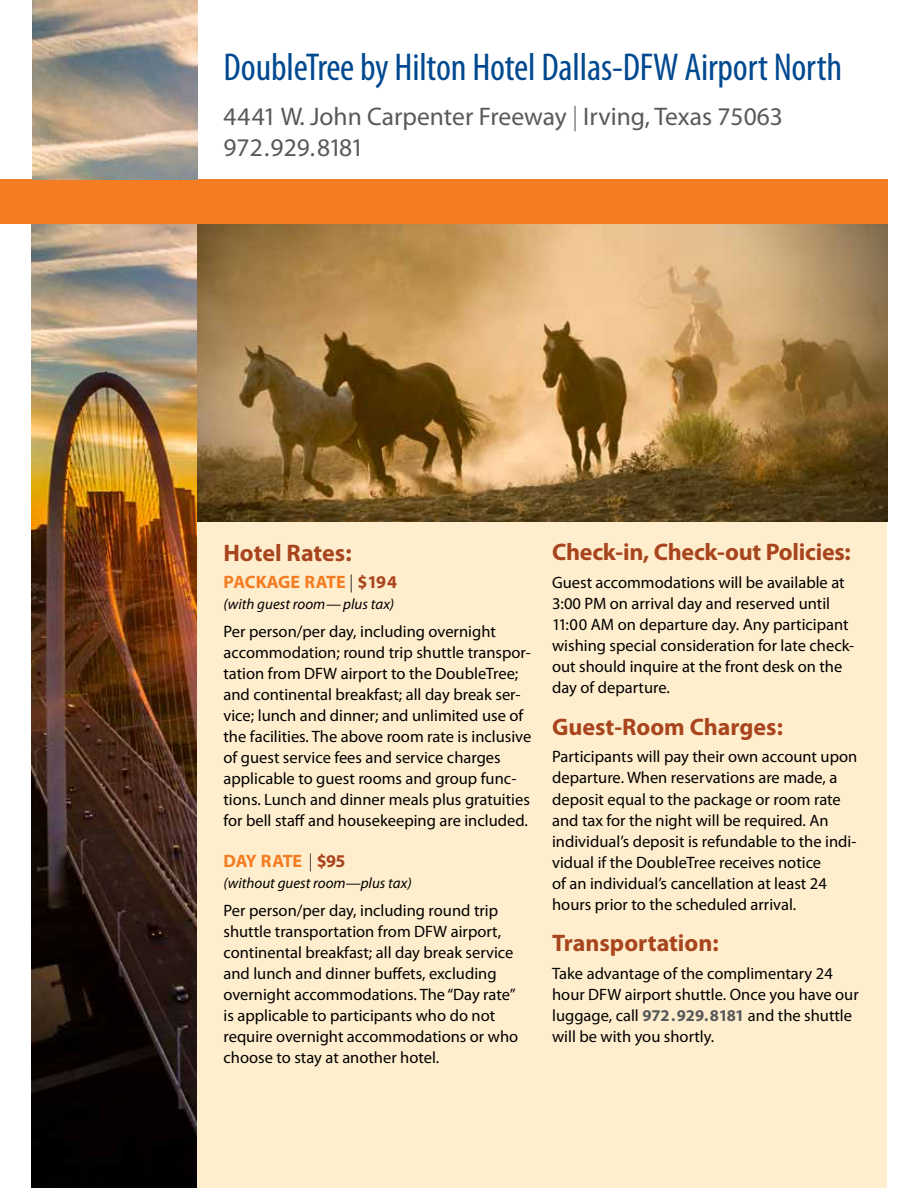
<style>
.page{position:relative;width:918px;height:1188px;background:#fff}
.page>*{position:absolute;margin:0;border:0;box-sizing:border-box;transform-origin:0 0}
.t1{font:condensed 39px "Myriad Pro";letter-spacing:-.005em;color:#004990}
.t2{font:25.5px/31.5px "Myriad Pro";color:#58595b}
.t3{font:700 24px "Myriad Pro";letter-spacing:-.005em;color:#a8451e}
.t4{font:700 18px "Myriad Pro";color:#f47c23}
.t5{font:700 18px "Myriad Pro";letter-spacing:-.02em;color:#f47c23}
.t6{font:16.5px/21px "Myriad Pro";color:#000}
.t7{font:italic 15px "Myriad Pro";color:#000}
.s1{font-weight:300}
.s2{font-weight:300;color:#000}
.s3{color:#a8451e}
.s4{font-weight:700;color:#58595b}
</style>
<div class="page">
<div style="left:161px;top:207px;width:726px;height:981px;background:#ffeecd"></div>
<img style="left:197px;top:224px;width:690px;height:297px">
<div style="left:0;top:180px;width:887px;height:44px;background:#f47c23"></div>
<img style="left:32px;top:0;width:166px;height:180px">
<img style="left:31px;top:224px;width:166px;height:964px">
<h1 class="t1" style="left:224px;top:43px;width:620px">DoubleTree by Hilton Hotel Dallas-DFW Airport North</h1>
<h2 class="t2" style="left:224px;top:100px;width:561px">4441 W. John Carpenter Freeway <span class="s1">|</span> Irving, Texas 75063<br>972.929.8181</h2>
<h3 class="t3" style="left:224px;top:537px;width:130px">Hotel Rates:</h3>
<p class="t4" style="left:224px;top:571px;width:175px">PACKAGE RATE <span class="s2">|</span> <span class="s3">$194</span></p>
<p class="t7" style="left:224px;top:595px;width:172px">(with guest room— plus tax)</p>
<p class="t6" style="left:224px;top:621px;width:309px">Per person/per day, including overnight accommodation; round trip shuttle transpor&shy;tation from DFW airport to the DoubleTree; and continental breakfast; all day break ser&shy;vice; lunch and dinner; and unlimited use of the facilities. The above room rate is inclusive of guest service fees and service charges applicable to guest rooms and group func&shy;tions. Lunch and dinner meals plus gratuities for bell staff and housekeeping are included.</p>
<p class="t5" style="left:224px;top:850px;width:124px">DAY RATE <span class="s2">|</span> <span class="s3">$95</span></p>
<p class="t7" style="left:224px;top:874px;width:190px">(without guest room—plus tax)</p>
<p class="t6" style="left:224px;top:900px;width:296px">Per person/per day, including round trip shuttle transportation from DFW airport, continental breakfast; all day break service and lunch and dinner buffets, excluding overnight accommodations. The “Day rate” is applicable to participants who do not require overnight accommodations or who choose to stay at another hotel.</p>
<h3 class="t3" style="left:552px;top:536px;width:300px">Check-in, Check-out Policies:</h3>
<p class="t6" style="left:552px;top:571px;width:304px">Guest accommodations will be available at 3:00 PM on arrival day and reserved until 11:00 AM on departure day. Any participant wishing special consideration for late check&shy;out should inquire at the front desk on the day of departure.</p>
<h3 class="t3" style="left:552px;top:711px;width:232px">Guest-Room Charges:</h3>
<p class="t6" style="left:552px;top:746px;width:307px">Participants will pay their own account upon departure. When reservations are made, a deposit equal to the package or room rate and tax for the night will be required. An individual’s deposit is refundable to the indi&shy;vidual if the DoubleTree receives notice<br>of an individual’s cancellation at least 24 hours prior to the scheduled arrival.</p>
<h3 class="t3" style="left:552px;top:928px;width:168px">Transportation:</h3>
<p class="t6" style="left:552px;top:963px;width:308px">Take advantage of the complimentary 24 hour DFW airport shuttle. Once you have our luggage, call <span class="s4">972.929.8181</span> and the shuttle will be with you shortly.</p>
</div>
